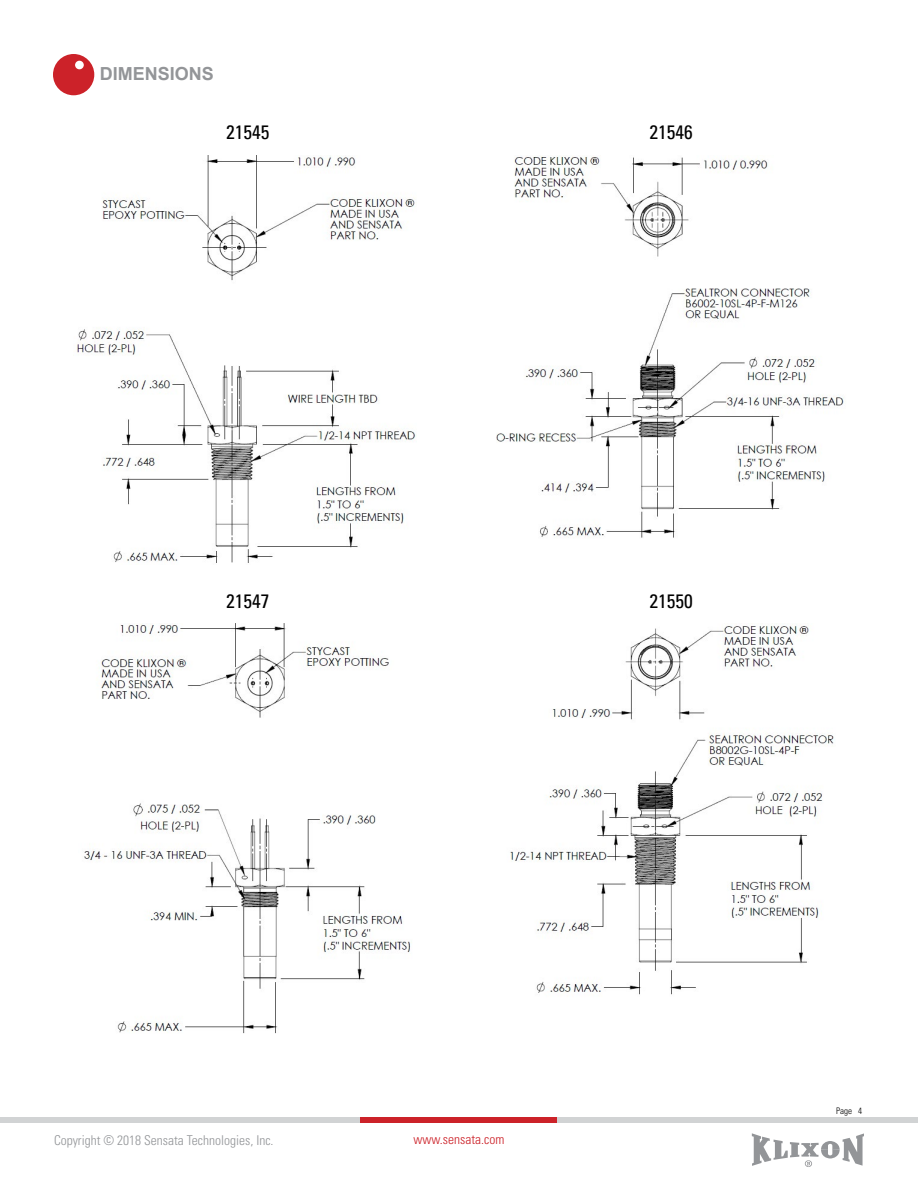
<style>
.page{position:relative;width:918px;height:1188px;background:#fff}
.page>*{position:absolute;margin:0;border:0;box-sizing:border-box;transform-origin:0 0}
.t1{font:condensed 19.5px "Univers LT Std";color:#000}
.t2{font:700 18px "Arial";color:#939598}
.t3{font:300 condensed 13.5px "Univers";color:#939598}
.t4{font:300 condensed 13.5px "Univers";color:#cc2229}
.t5{font:300 condensed 9px "Univers";color:#000}
</style>
<div class="page">
<div style="left:0;top:1117px;width:918px;height:6px;background:#d1d3d4"></div>
<div style="left:361px;top:1117px;width:196px;height:6px;background:#cc2229"></div>
<svg style="left:752px;top:1133px;width:112px;height:34px"></svg>
<svg style="left:53px;top:54px;width:41px;height:41px"></svg>
<img style="left:76px;top:155px;width:340px;height:408px">
<img style="left:496px;top:156px;width:348px;height:382px">
<img style="left:84px;top:623px;width:328px;height:410px">
<img style="left:510px;top:623px;width:324px;height:372px">
<h2 class="t2" style="left:100px;top:62px;width:116px">DIMENSIONS</h2>
<h1 class="t1" style="left:226px;top:120px;width:45px">21545</h1>
<h1 class="t1" style="left:650px;top:120px;width:45px">21546</h1>
<h1 class="t1" style="left:226px;top:589px;width:45px">21547</h1>
<h1 class="t1" style="left:650px;top:589px;width:45px">21550</h1>
<p class="t3" style="left:54px;top:1132px;width:221px">Copyright © 2018 Sensata Technologies, Inc.</p>
<p class="t4" style="left:414px;top:1131px;width:92px">www.sensata.com</p>
<p class="t5" style="left:836px;top:1105px;width:27px">Page 4</p>
</div>
